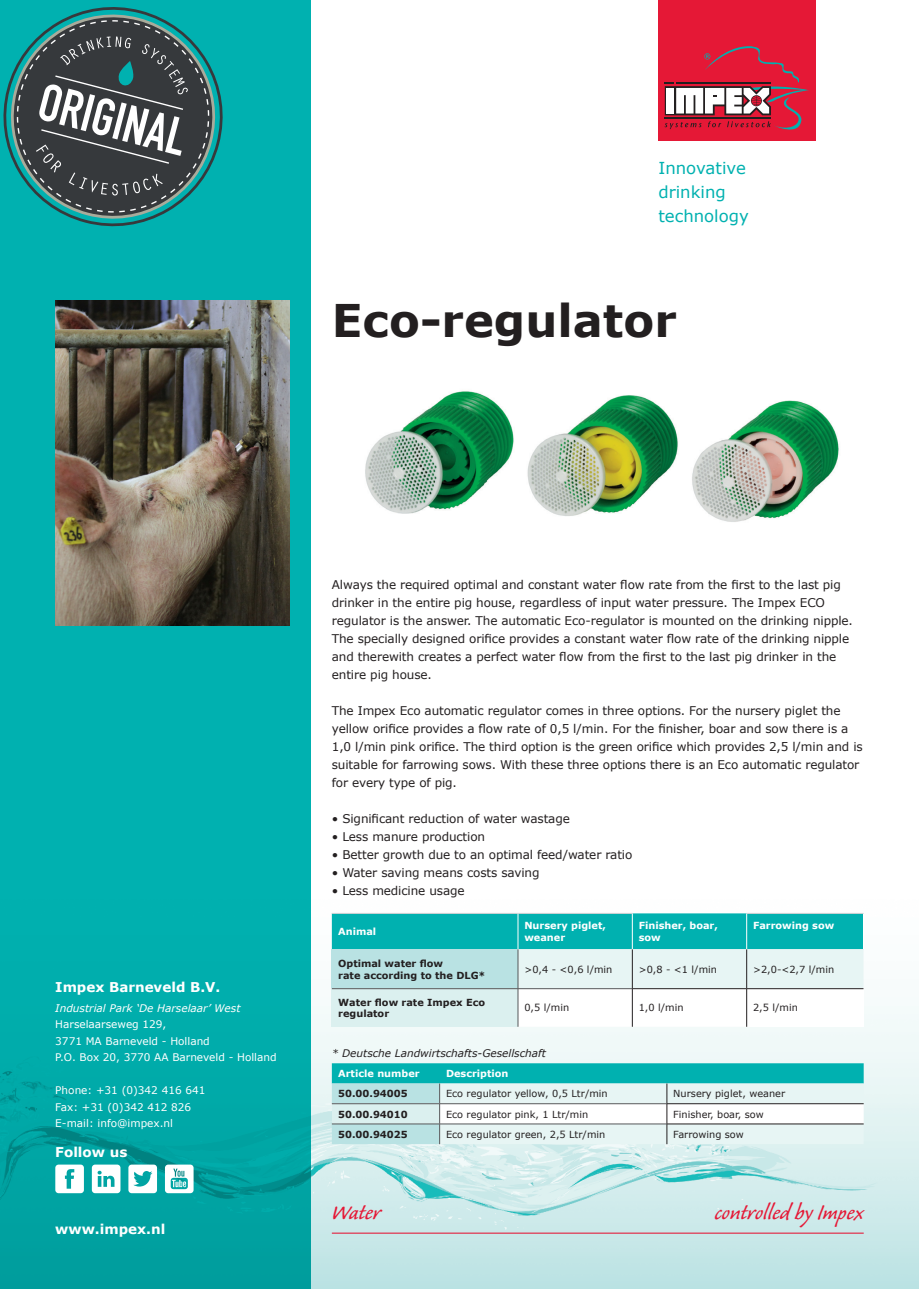
<style>
.page{position:relative;width:919px;height:1289px;background:#fff}
.page>*{position:absolute;margin:0;border:0;box-sizing:border-box;transform-origin:0 0}
.t1{font:700 45px "Verdana";color:#231f20}
.t2{font:27px "Caliban Std";color:#e51836}
.t3{font:16.5px/24px "Verdana";color:#00b1b0}
.t4{font:700 13.5px "Verdana";color:#fff}
.t5{font:12px/18px "Verdana";letter-spacing:-.01em;color:#231f20}
.t6{font:10.5px/16.5px "Verdana";color:#fff}
.cell_artikel{font:italic 10.5px "Verdana";color:#231f20}
.t7{font:italic 10.5px "Verdana";color:#fff}
.cell_l{font:9.75px "Verdana";color:#231f20}
.cell_artikel-2{font:700 9.75px/11.7px "Verdana";color:#231f20}
.cell_artikel-3{font:700 9.75px/11.7px "Verdana";color:#fff}
.cell_artikel-4{font:9.75px "Verdana";color:#231f20}
</style>
<div class="page">
<img style="left:310px;top:812px;width:608px;height:476px">
<hr style="left:332px;top:1232px;width:531px;height:1px;background:#e51836">
<div style="left:0;top:0;width:310px;height:1288px;background:#00b1b0"></div>
<div style="left:658px;top:13px;width:157px;height:128px;background:#e51836"></div>
<svg style="left:664px;top:46px;width:145px;height:84px"></svg>
<div style="left:658px;top:0;width:157px;height:13px;background:#e51836"></div>
<svg style="left:4px;top:7px;width:218px;height:219px"></svg>
<svg style="left:7px;top:11px;width:211px;height:211px"></svg>
<svg style="left:55px;top:1164px;width:29px;height:29px"></svg>
<svg style="left:92px;top:1164px;width:28px;height:29px"></svg>
<svg style="left:128px;top:1164px;width:29px;height:29px"></svg>
<svg style="left:165px;top:1164px;width:28px;height:29px"></svg>
<img style="left:365px;top:391px;width:474px;height:131px">
<img style="left:55px;top:301px;width:234px;height:324px">
<svg style="left:332px;top:913px;width:531px;height:113px;background:#94dbdb"></svg>
<div style="left:746px;top:988px;width:117px;height:38px;background:#fff"></div>
<hr style="left:332px;top:913px;width:186px;height:1px;background:#d1d2d4">
<hr style="left:518px;top:913px;width:114px;height:1px;background:#d1d2d4">
<hr style="left:332px;top:988px;width:186px;height:1px;background:#57585a">
<hr style="left:517px;top:949px;width:1px;height:39px;background:#57585a">
<hr style="left:518px;top:988px;width:114px;height:1px;background:#57585a">
<hr style="left:517px;top:988px;width:1px;height:38px;background:#57585a">
<hr style="left:746px;top:913px;width:117px;height:1px;background:#d1d2d4">
<hr style="left:746px;top:988px;width:117px;height:1px;background:#231f20">
<hr style="left:632px;top:949px;width:1px;height:39px;background:#231f20">
<hr style="left:746px;top:949px;width:1px;height:39px;background:#231f20">
<hr style="left:632px;top:988px;width:114px;height:1px;background:#231f20">
<hr style="left:632px;top:988px;width:1px;height:38px;background:#231f20">
<hr style="left:746px;top:988px;width:1px;height:38px;background:#231f20">
<hr style="left:517px;top:913px;width:1px;height:36px;background:#fff">
<hr style="left:632px;top:913px;width:1px;height:36px;background:#fff">
<hr style="left:746px;top:913px;width:1px;height:36px;background:#fff">
<hr style="left:863px;top:913px;width:1px;height:36px;background:#fff">
<svg style="left:332px;top:1063px;width:531px;height:81px"></svg>
<h3 class="t3" style="left:658px;top:156px;width:92px">Innovative drinking technology</h3>
<p class="t1" style="left:332px;top:289px;width:346px">Eco-regulator</p>
<p class="t4" style="left:55px;top:977px;width:167px">Impex Barneveld B.V.</p>
<p class="t7" style="left:55px;top:1000px;width:187px">Industrial Park ‘De Harselaar’ West</p>
<p class="t6" style="left:55px;top:1015px;width:156px">Harselaarseweg 129,<br>3771 MA Barneveld - Holland</p>
<p class="t6" style="left:55px;top:1048px;width:223px">P.O. Box 20, 3770 AA Barneveld - Holland</p>
<p class="t6" style="left:55px;top:1081px;width:152px">Phone: +31 (0)342 416 641</p>
<p class="t6" style="left:55px;top:1098px;width:137px">Fax: +31 (0)342 412 826</p>
<p class="t6" style="left:55px;top:1114px;width:119px">E-mail: info@impex.nl</p>
<p class="t4" style="left:55px;top:1142px;width:74px">Follow us</p>
<p class="t4" style="left:55px;top:1219px;width:111px">www.impex.nl</p>
<p class="t5" style="left:332px;top:575px;width:522px">Always the required optimal and constant water flow rate from the first to the last pig drinker in the entire pig house, regardless of input water pressure. The Impex ECO regulator is the answer. The automatic Eco-regulator is mounted on the drinking nipple.<br>The specially designed orifice provides a constant water flow rate of the drinking nipple and therewith creates a perfect water flow from the first to the last pig drinker in the entire pig house.</p>
<p class="t5" style="left:332px;top:701px;width:532px">The Impex Eco automatic regulator comes in three options. For the nursery piglet the yellow orifice provides a flow rate of 0,5 l/min. For the finisher, boar and sow there is a 1,0 l/min pink orifice. The third option is the green orifice which provides 2,5 l/min and is suitable for farrowing sows. With these three options there is an Eco automatic regulator for every type of pig.</p>
<p class="t5" style="left:332px;top:809px;width:239px">• Significant reduction of water wastage</p>
<p class="t5" style="left:332px;top:827px;width:155px">• Less manure production</p>
<p class="t5" style="left:332px;top:845px;width:302px">• Better growth due to an optimal feed/water ratio</p>
<p class="t5" style="left:332px;top:863px;width:209px">• Water saving means costs saving</p>
<p class="t5" style="left:332px;top:881px;width:134px">• Less medicine usage</p>
<p class="cell_artikel-3" style="left:338px;top:925px;width:40px">Animal</p>
<p class="cell_artikel-3" style="left:524px;top:919px;width:83px">Nursery piglet, weaner</p>
<p class="cell_artikel-3" style="left:638px;top:919px;width:81px">Finisher, boar,</p>
<p class="cell_artikel-3" style="left:753px;top:919px;width:83px">Farrowing sow</p>
<p class="cell_artikel-3" style="left:638px;top:931px;width:24px">sow</p>
<p class="cell_artikel-2" style="left:338px;top:957px;width:106px">Optimal water flow</p>
<p class="cell_artikel-2" style="left:338px;top:968px;width:149px">rate according to the DLG*</p>
<p class="cell_l" style="left:524px;top:962px;width:90px">&gt;0,4 - &lt;0,6 l/min</p>
<p class="cell_l" style="left:638px;top:962px;width:80px">&gt;0,8 - &lt;1 l/min</p>
<p class="cell_artikel-4" style="left:753px;top:962px;width:83px">&gt;2,0-&lt;2,7 l/min</p>
<p class="cell_artikel-2" style="left:338px;top:996px;width:148px">Water flow rate Impex Eco regulator</p>
<p class="cell_l" style="left:524px;top:1001px;width:46px">0,5 l/min</p>
<p class="cell_l" style="left:638px;top:1001px;width:46px">1,0 l/min</p>
<p class="cell_artikel-4" style="left:753px;top:1001px;width:46px">2,5 l/min</p>
<p class="cell_artikel" style="left:332px;top:1046px;width:216px">* Deutsche Landwirtschafts-Gesellschaft</p>
<p class="cell_artikel-3" style="left:338px;top:1067px;width:83px">Article number</p>
<p class="cell_artikel-3" style="left:446px;top:1067px;width:64px">Description</p>
<p class="cell_artikel-2" style="left:338px;top:1087px;width:71px">50.00.94005</p>
<p class="cell_l" style="left:446px;top:1087px;width:163px">Eco regulator yellow, 0,5 Ltr/min</p>
<p class="cell_l" style="left:673px;top:1087px;width:113px">Nursery piglet, weaner</p>
<p class="cell_artikel-2" style="left:338px;top:1107px;width:71px">50.00.94010</p>
<p class="cell_l" style="left:446px;top:1107px;width:144px">Eco regulator pink, 1 Ltr/min</p>
<p class="cell_l" style="left:673px;top:1107px;width:92px">Finisher, boar, sow</p>
<p class="cell_artikel-2" style="left:338px;top:1128px;width:71px">50.00.94025</p>
<p class="cell_l" style="left:446px;top:1127px;width:161px">Eco regulator green, 2,5 Ltr/min</p>
<p class="cell_l" style="left:673px;top:1127px;width:72px">Farrowing sow</p>
<h2 class="t2" style="left:332px;top:1198px;width:51px">Water</h2>
<h2 class="t2" style="left:714px;top:1198px;width:150px">controlled by Impex</h2>
</div>
